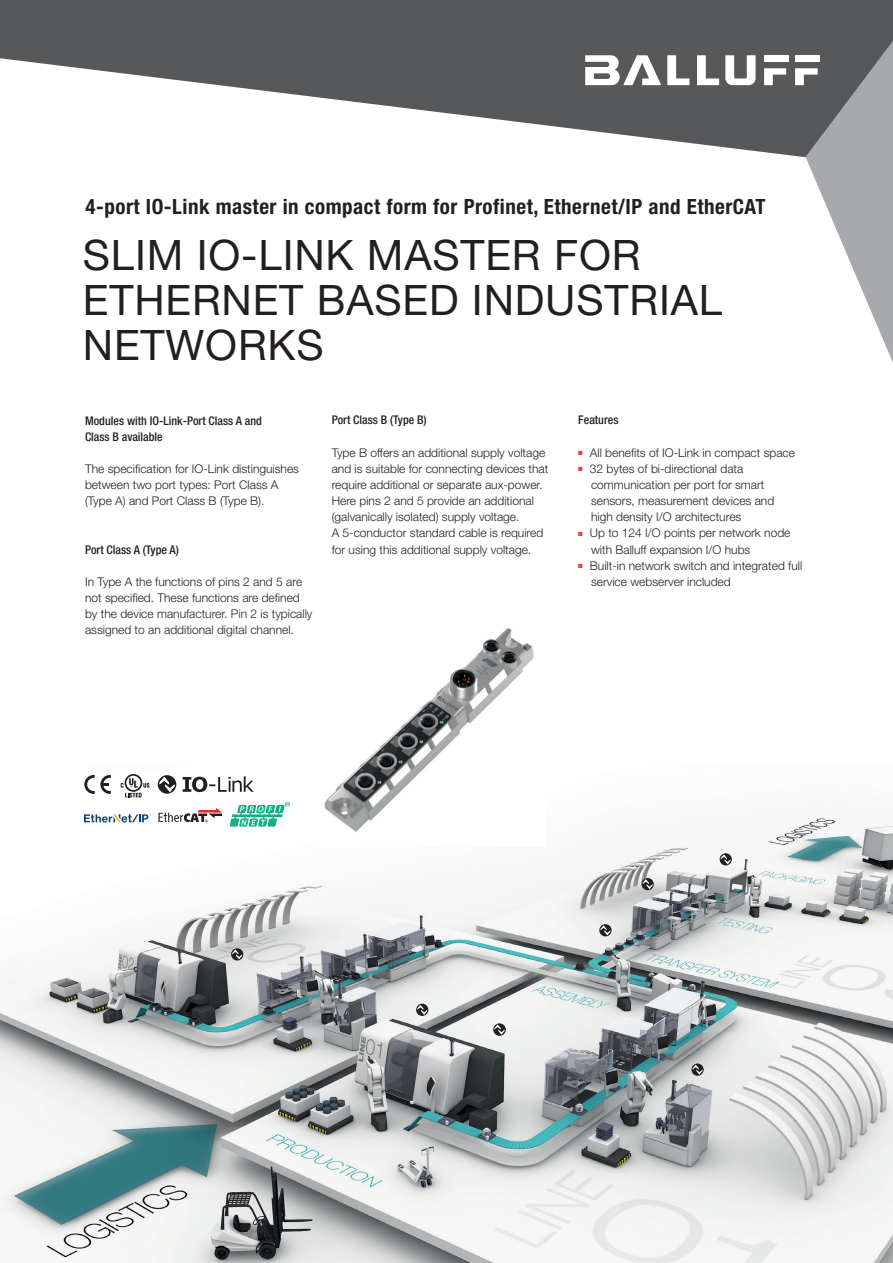
<style>
.page{position:relative;width:893px;height:1263px;background:#fff}
.page>*{position:absolute;margin:0;border:0;box-sizing:border-box;transform-origin:0 0}
.t1{font:42px/45px "Helvetica Neue LT Pro";letter-spacing:.02em;color:#231f20}
.t2{font:700 condensed 21px "Helvetica Neue LT Pro";letter-spacing:.025em;color:#231f20}
.t3{font:300 12px/16.2px "Helvetica Neue LT Pro";color:#231f20}
.t4{font:500 condensed 12px/16.2px "Helvetica Neue LT Pro";color:#231f20}
.s1{color:#ee3f45}
</style>
<div class="page">
<svg style="left:804px;top:157px;width:89px;height:206px"></svg>
<svg style="left:0;top:0;width:893px;height:157px;fill:#57585a"></svg>
<svg style="left:585px;top:55px;width:76px;height:30px"></svg>
<svg style="left:667px;top:55px;width:22px;height:30px"></svg>
<svg style="left:697px;top:55px;width:22px;height:30px"></svg>
<svg style="left:725px;top:55px;width:31px;height:30px"></svg>
<svg style="left:764px;top:68px;width:22px;height:17px"></svg>
<div style="left:764px;top:55px;width:24px;height:7px;background:#fff"></div>
<svg style="left:795px;top:68px;width:23px;height:17px"></svg>
<div style="left:795px;top:55px;width:24px;height:7px;background:#fff"></div>
<img style="left:0;top:774px;width:893px;height:489px">
<svg style="left:416px;top:1004px;width:12px;height:12px"></svg>
<svg style="left:417px;top:1005px;width:10px;height:10px"></svg>
<svg style="left:599px;top:924px;width:13px;height:12px"></svg>
<svg style="left:600px;top:925px;width:10px;height:10px"></svg>
<svg style="left:493px;top:1023px;width:13px;height:13px"></svg>
<svg style="left:494px;top:1024px;width:11px;height:11px"></svg>
<svg style="left:231px;top:948px;width:12px;height:12px"></svg>
<svg style="left:232px;top:949px;width:10px;height:10px"></svg>
<svg style="left:720px;top:853px;width:12px;height:12px"></svg>
<svg style="left:721px;top:854px;width:10px;height:10px"></svg>
<svg style="left:641px;top:878px;width:13px;height:12px"></svg>
<svg style="left:643px;top:879px;width:10px;height:10px"></svg>
<svg style="left:691px;top:1063px;width:13px;height:13px"></svg>
<svg style="left:692px;top:1064px;width:11px;height:11px"></svg>
<img style="left:317px;top:628px;width:228px;height:218px">
<svg style="left:84px;top:775px;width:27px;height:19px"></svg>
<div style="left:125px;top:774px;width:17px;height:18px;border:2px solid #231f20;border-radius:50%"></div>
<svg style="left:121px;top:778px;width:29px;height:19px"></svg>
<svg style="left:230px;top:802px;width:60px;height:25px"></svg>
<svg style="left:84px;top:814px;width:67px;height:8px"></svg>
<svg style="left:158px;top:808px;width:64px;height:14px"></svg>
<svg style="left:158px;top:775px;width:96px;height:19px"></svg>
<h2 class="t2" style="left:85px;top:193px;width:681px">4-port IO-Link master in compact form for Profinet, Ethernet/IP and EtherCAT</h2>
<h1 class="t1" style="left:83px;top:231px;width:641px">SLIM IO-LINK MASTER FOR<br>ETHERNET BASED INDUSTRIAL<br>NETWORKS</h1>
<p class="t4" style="left:85px;top:412px;width:178px">Modules with IO-Link-Port Class A and<br>Class B available</p>
<p class="t3" style="left:85px;top:460px;width:216px">The specification for IO-Link distinguishes between two port types: Port Class A (Type A) and Port Class B (Type B).</p>
<p class="t4" style="left:85px;top:541px;width:95px">Port Class A (Type A)</p>
<p class="t3" style="left:85px;top:573px;width:229px">In Type A the functions of pins 2 and 5 are not specified. These functions are defined by the device manufacturer. Pin 2 is typically assigned to an additional digital channel.</p>
<p class="t4" style="left:332px;top:412px;width:97px">Port Class B (Type B)</p>
<p class="t3" style="left:332px;top:444px;width:218px">Type B offers an additional supply voltage and is suitable for connecting devices that require additional or separate aux-power.<br>Here pins 2 and 5 provide an additional (galvanically isolated) supply voltage.<br>A 5-conductor standard cable is required for using this additional supply voltage.</p>
<p class="t4" style="left:578px;top:412px;width:42px">Features</p>
<p class="t3" style="left:578px;top:444px;width:218px"><span class="s1">■</span> All benefits of IO-Link in compact space</p>
<p class="t3" style="left:591px;top:460px;width:185px;text-indent:-13px"><span class="s1">■</span> 32 bytes of bi-directional data communication per port for smart sensors, measurement devices and high density I/O architectures</p>
<p class="t3" style="left:591px;top:525px;width:201px;text-indent:-13px"><span class="s1">■</span> Up to 124 I/O points per network node with Balluff expansion I/O hubs</p>
<p class="t3" style="left:591px;top:557px;width:213px;text-indent:-13px"><span class="s1">■</span> Built-in network switch and integrated full service webserver included</p>
</div>
